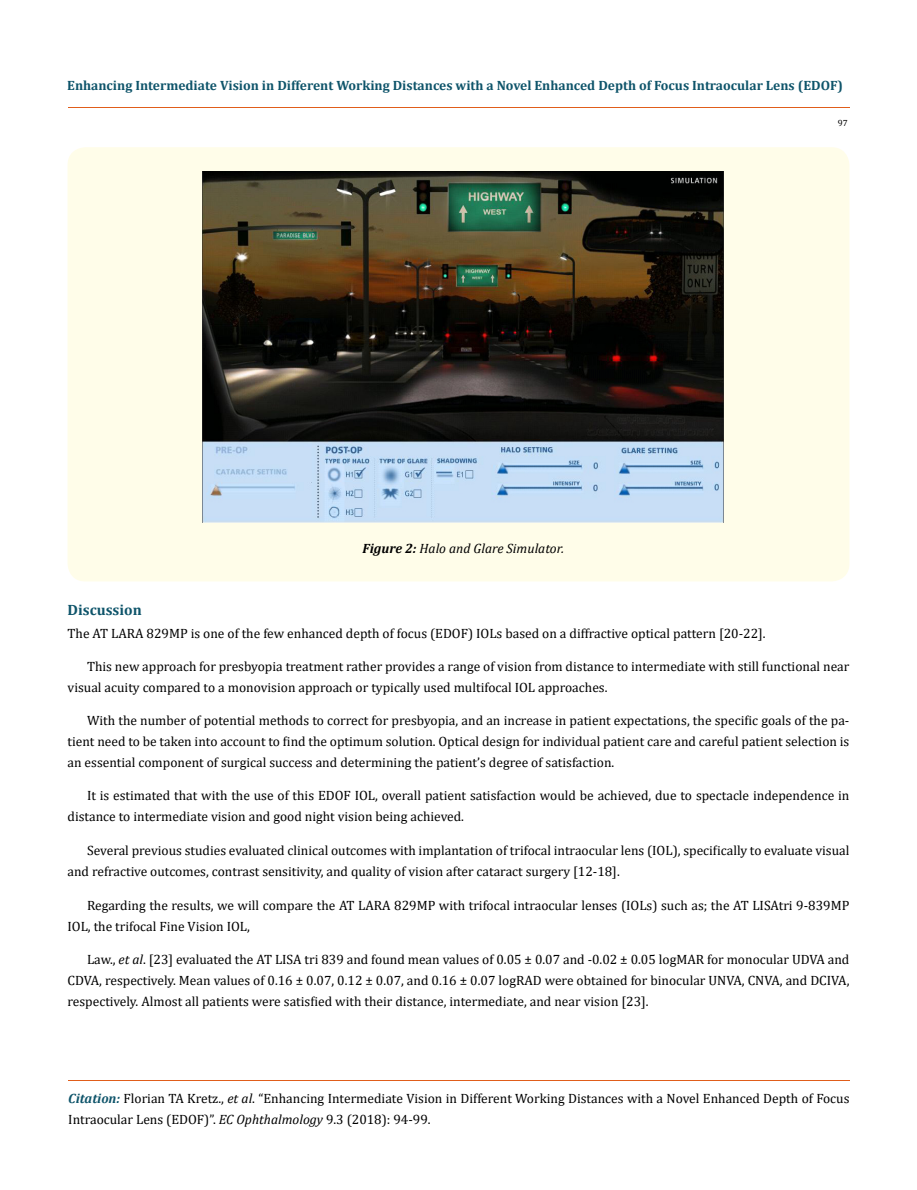
<style>
.page{position:relative;width:917px;height:1190px;background:#fff}
.page>*{position:absolute;margin:0;border:0;box-sizing:border-box;transform-origin:0 0}
.t1{font:700 15px "Cambria";color:#0e546a}
.t2{font:13.5px/21px "Cambria";color:#000}
.t3{font:700 13.5px "Cambria";color:#0e546a}
.t4{font:italic 13.5px "Cambria";color:#000}
.t5{font:9px "Cambria";color:#000}
.s1{font-weight:700}
.s2{font-style:italic}
.s3{font-weight:700;font-style:italic;color:#0e546a}
</style>
<div class="page">
<hr style="left:68px;top:108px;width:781px;height:1px;background:#e05d1a">
<hr style="left:68px;top:1080px;width:781px;height:1px;background:#e05d1a">
<div style="left:68px;top:147px;width:781px;height:434px;background:#fffde9;border-radius:18px"></div>
<img style="left:202px;top:171px;width:521px;height:351px">
<p class="t3" style="left:67px;top:76px;width:777px">Enhancing Intermediate Vision in Different Working Distances with a Novel Enhanced Depth of Focus Intraocular Lens (EDOF)</p>
<p class="t4" style="left:362px;top:538px;width:203px"><span class="s1">Figure 2:</span> Halo and Glare Simulator.</p>
<p class="t5" style="left:837px;top:118px;width:11px">97</p>
<p class="t1" style="left:68px;top:599px;width:76px">Discussion</p>
<p class="t2" style="left:68px;top:622px;width:699px">The AT LARA 829MP is one of the few enhanced depth of focus (EDOF) IOLs based on a diffractive optical pattern [20-22].</p>
<p class="t2" style="left:68px;top:656px;width:783px;text-indent:19px">This new approach for presbyopia treatment rather provides a range of vision from distance to intermediate with still functional near visual acuity compared to a monovision approach or typically used multifocal IOL approaches.</p>
<p class="t2" style="left:68px;top:709px;width:783px;text-align:justify;text-indent:19px">With the number of potential methods to correct for presbyopia, and an increase in patient expectations, the specific goals of the pa&shy;tient need to be taken into account to find the optimum solution. Optical design for individual patient care and careful patient selection is an essential component of surgical success and determining the patient’s degree of satisfaction.</p>
<p class="t2" style="left:68px;top:785px;width:783px;text-indent:19px">It is estimated that with the use of this EDOF IOL, overall patient satisfaction would be achieved, due to spectacle independence in distance to intermediate vision and good night vision being achieved.</p>
<p class="t2" style="left:68px;top:840px;width:783px;text-indent:19px">Several previous studies evaluated clinical outcomes with implantation of trifocal intraocular lens (IOL), specifically to evaluate visual and refractive outcomes, contrast sensitivity, and quality of vision after cataract surgery [12-18].</p>
<p class="t2" style="left:68px;top:895px;width:783px;text-indent:19px">Regarding the results, we will compare the AT LARA 829MP with trifocal intraocular lenses (IOLs) such as; the AT LISAtri 9-839MP<br>IOL, the trifocal Fine Vision IOL,</p>
<p class="t2" style="left:68px;top:948px;width:783px;text-align:justify;text-indent:19px">Law., <span class="s2">et al</span>. [23] evaluated the AT LISA tri 839 and found mean values of 0.05 ± 0.07 and -0.02 ± 0.05 logMAR for monocular UDVA and CDVA, respectively. Mean values of 0.16 ± 0.07, 0.12 ± 0.07, and 0.16 ± 0.07 logRAD were obtained for binocular UNVA, CNVA, and DCIVA, respectively. Almost all patients were satisfied with their distance, intermediate, and near vision [23].</p>
<p class="t2" style="left:68px;top:1087px;width:782px"><span class="s3">Citation:</span> Florian TA Kretz., <span class="s2">et al</span>. “Enhancing Intermediate Vision in Different Working Distances with a Novel Enhanced Depth of Focus<br>Intraocular Lens (EDOF)”. <span class="s2">EC Ophthalmology</span> 9.3 (2018): 94-99.</p>
</div>
